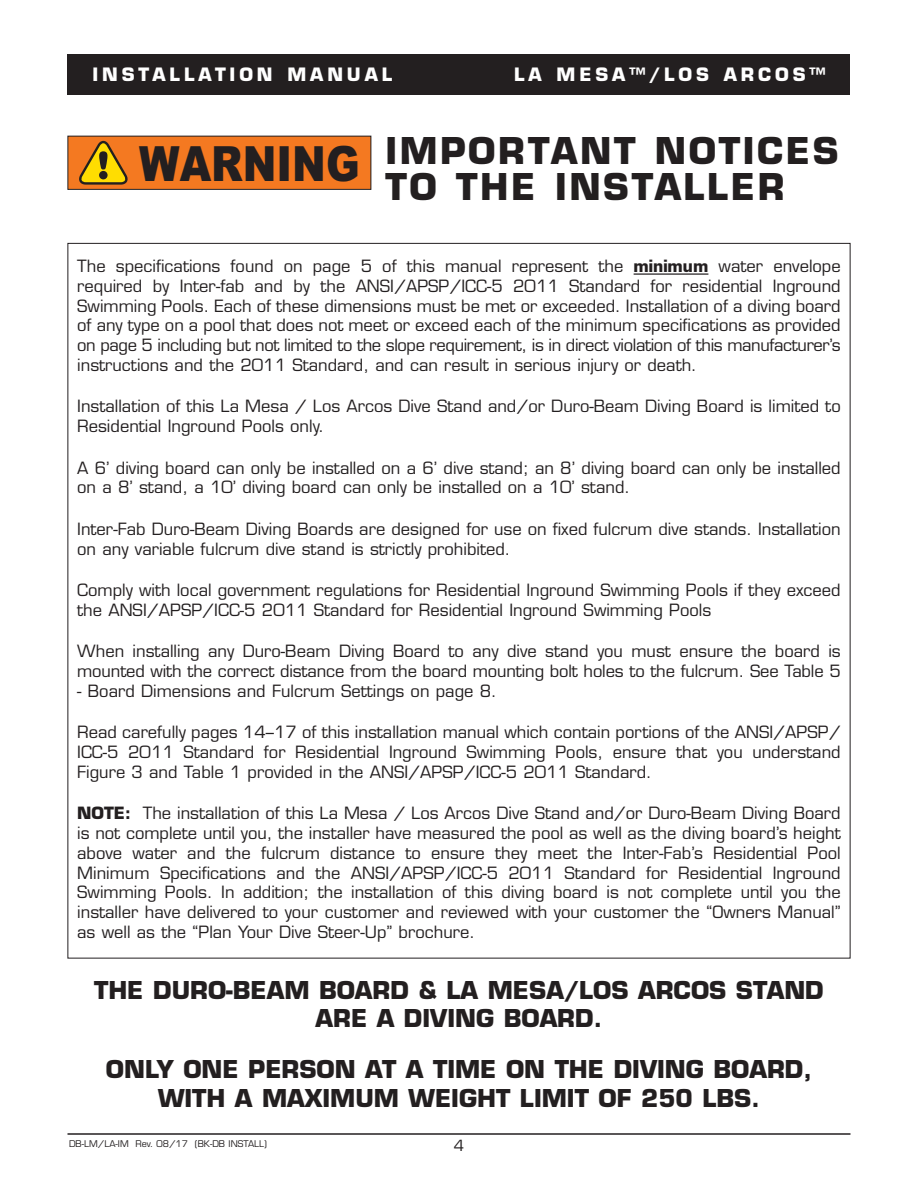
<style>
.page{position:relative;width:918px;height:1188px;background:#fff}
.page>*{position:absolute;margin:0;border:0;box-sizing:border-box;transform-origin:0 0}
.t1{font:900 48.6px "Arial";color:#231f20;scale:.83 1}
.t2{font:700 36px "Eurostile";letter-spacing:.07em;color:#231f20}
.t3{font:700 24px/28.8px "Eurostile";color:#231f20;text-align:center}
.t4{font:700 18px "Eurostile";letter-spacing:.215em;color:#fff}
.t5{font:16.5px/19.8px "Eurostile";color:#231f20}
.t6{font:15px "Eurostile";color:#231f20}
.t7{font:9px "Eurostile";color:#231f20}
.s1{font-weight:700}
</style>
<div class="page">
<div style="left:68px;top:54px;width:782px;height:40px;background:#231f20"></div>
<hr style="left:68px;top:1133px;width:782px;height:2px;background:#231f20">
<hr style="left:634px;top:273px;width:74px;height:2px;background:#231f20">
<div style="left:68px;top:136px;width:303px;height:53px;background:#f47921"></div>
<div style="left:68px;top:136px;width:303px;height:54px;border:1px solid #231f20"></div>
<svg style="left:79px;top:141px;width:49px;height:44px"></svg>
<p class="t4" style="left:92px;top:67px;width:301px">INSTALLATION MANUAL</p>
<p class="t4" style="left:514px;top:67px;width:312px">LA MESA™/LOS ARCOS™</p>
<h1 class="t1" style="left:139px;top:136px;width:267px">WARNING</h1>
<h2 class="t2" style="left:386px;top:137px;width:455px">IMPORTANT NOTICES</h2>
<h2 class="t2" style="left:385px;top:173px;width:401px">TO THE INSTALLER</h2>
<p class="t5" style="left:77px;top:258px;width:765px;text-align:justify">The specifications found on page 5 of this manual represent the <span class="s1">minimum</span> water envelope required by Inter-fab and by the ANSI/APSP/ICC-5 2011 Standard for residential Inground Swimming Pools. Each of these dimensions must be met or exceeded. Installation of a diving board of any type on a pool that does not meet or exceed each of the minimum specifications as provided on page 5 including but not limited to the slope requirement, is in direct violation of this manufacturer’s instructions and the 2011 Standard, and can result in serious injury or death.</p>
<p class="t5" style="left:77px;top:398px;width:765px">Installation of this La Mesa / Los Arcos Dive Stand and/or Duro-Beam Diving Board is limited to<br>Residential Inground Pools only.</p>
<p class="t5" style="left:77px;top:459px;width:765px">A 6’ diving board can only be installed on a 6’ dive stand; an 8’ diving board can only be installed on a 8’ stand, a 10’ diving board can only be installed on a 10’ stand.</p>
<p class="t5" style="left:77px;top:521px;width:765px">Inter-Fab Duro-Beam Diving Boards are designed for use on fixed fulcrum dive stands. Installation on any variable fulcrum dive stand is strictly prohibited.</p>
<p class="t5" style="left:77px;top:582px;width:765px">Comply with local government regulations for Residential Inground Swimming Pools if they exceed the ANSI/APSP/ICC-5 2011 Standard for Residential Inground Swimming Pools</p>
<p class="t5" style="left:77px;top:643px;width:765px">When installing any Duro-Beam Diving Board to any dive stand you must ensure the board is mounted with the correct distance from the board mounting bolt holes to the fulcrum. See Table 5</p>
<p class="t5" style="left:77px;top:683px;width:421px">- Board Dimensions and Fulcrum Settings on page 8.</p>
<p class="t5" style="left:77px;top:724px;width:765px;text-align:justify">Read carefully pages 14–17 of this installation manual which contain portions of the ANSI/APSP/ ICC-5 2011 Standard for Residential Inground Swimming Pools, ensure that you understand Figure 3 and Table 1 provided in the ANSI/APSP/ICC-5 2011 Standard.</p>
<p class="t5" style="left:77px;top:805px;width:765px;text-align:justify"><span class="s1">NOTE:</span> The installation of this La Mesa / Los Arcos Dive Stand and/or Duro-Beam Diving Board is not complete until you, the installer have measured the pool as well as the diving board’s height above water and the fulcrum distance to ensure they meet the Inter-Fab’s Residential Pool Minimum Specifications and the ANSI/APSP/ICC-5 2011 Standard for Residential Inground Swimming Pools. In addition; the installation of this diving board is not complete until you the installer have delivered to your customer and reviewed with your customer the “Owners Manual” as well as the “Plan Your Dive Steer-Up” brochure.</p>
<h3 class="t3" style="left:94px;top:978px;width:731px">THE DURO-BEAM BOARD &amp; LA MESA/LOS ARCOS STAND<br>ARE A DIVING BOARD.</h3>
<h3 class="t3" style="left:106px;top:1057px;width:708px">ONLY ONE PERSON AT A TIME ON THE DIVING BOARD,<br>WITH A MAXIMUM WEIGHT LIMIT OF 250 LBS.</h3>
<p class="t7" style="left:69px;top:1140px;width:200px">DB-LM/LA-IM Rev. 08/17 (BK-DB INSTALL)</p>
<p class="t6" style="left:454px;top:1140px;width:12px">4</p>
</div>
